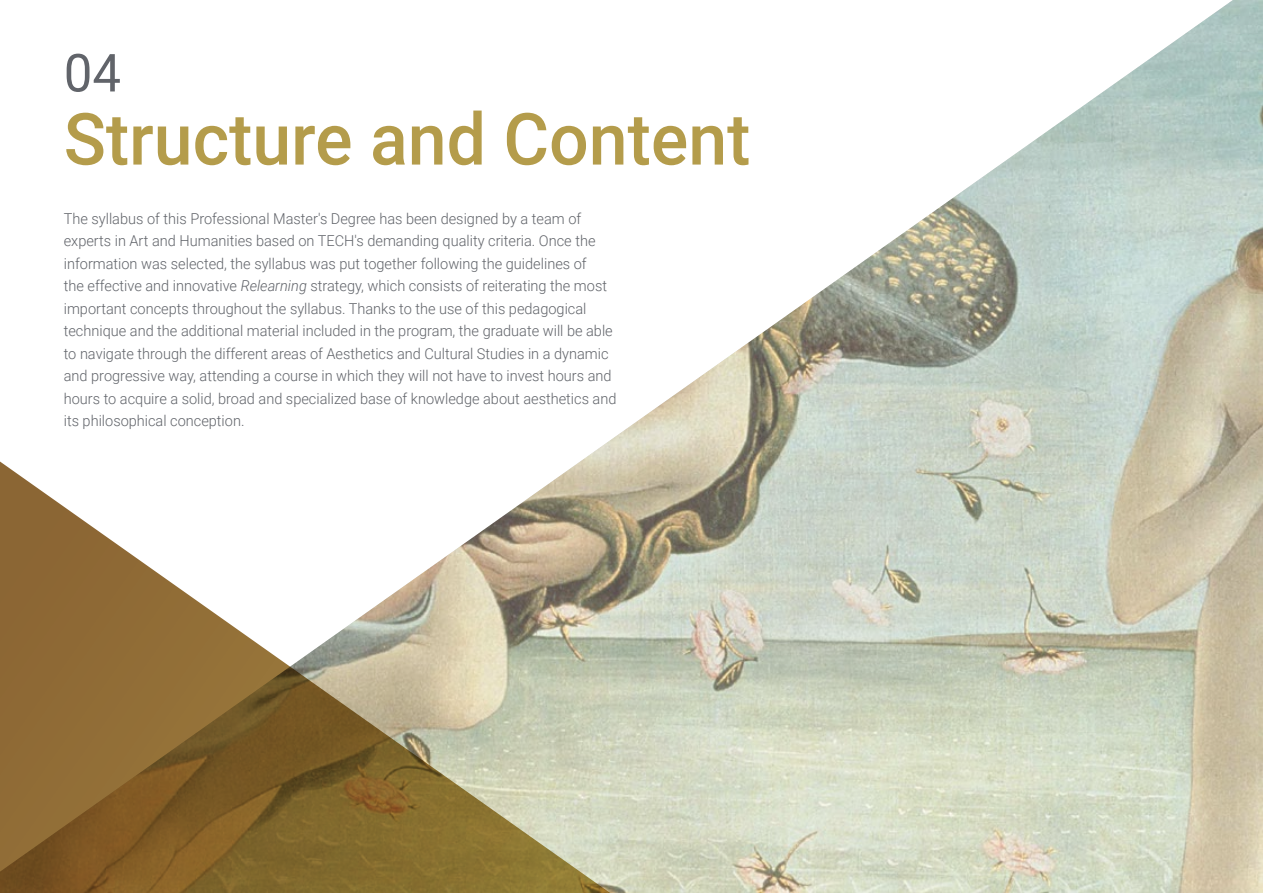
<style>
.page{position:relative;width:1263px;height:893px;background:#fff}
.page>*{position:absolute;margin:0;border:0;box-sizing:border-box;transform-origin:0 0}
.t1{font:500 72px "Roboto";color:#b49c4b}
.t2{font:52.5px "Roboto";color:#61646a}
.t3{font:300 15px/22.5px "Roboto";color:#61646a}
.s1{font-style:italic}
</style>
<div class="page">
<img style="left:602px;top:0;width:661px;height:893px">
<svg style="left:0;top:446px;width:640px;height:447px"></svg>
<h2 class="t2" style="left:64px;top:36px;width:59px">04</h2>
<h1 class="t1" style="left:64px;top:89px;width:688px">Structure and Content</h1>
<p class="t3" style="left:64px;top:207px;width:554px">The syllabus of this Professional Master's Degree has been designed by a team of experts in Art and Humanities based on TECH's demanding quality criteria. Once the information was selected, the syllabus was put together following the guidelines of<br>the effective and innovative <span class="s1">Relearning</span> strategy, which consists of reiterating the most important concepts throughout the syllabus. Thanks to the use of this pedagogical technique and the additional material included in the program, the graduate will be able to navigate through the different areas of Aesthetics and Cultural Studies in a dynamic and progressive way, attending a course in which they will not have to invest hours and hours to acquire a solid, broad and specialized base of knowledge about aesthetics and its philosophical conception.</p>
</div>
